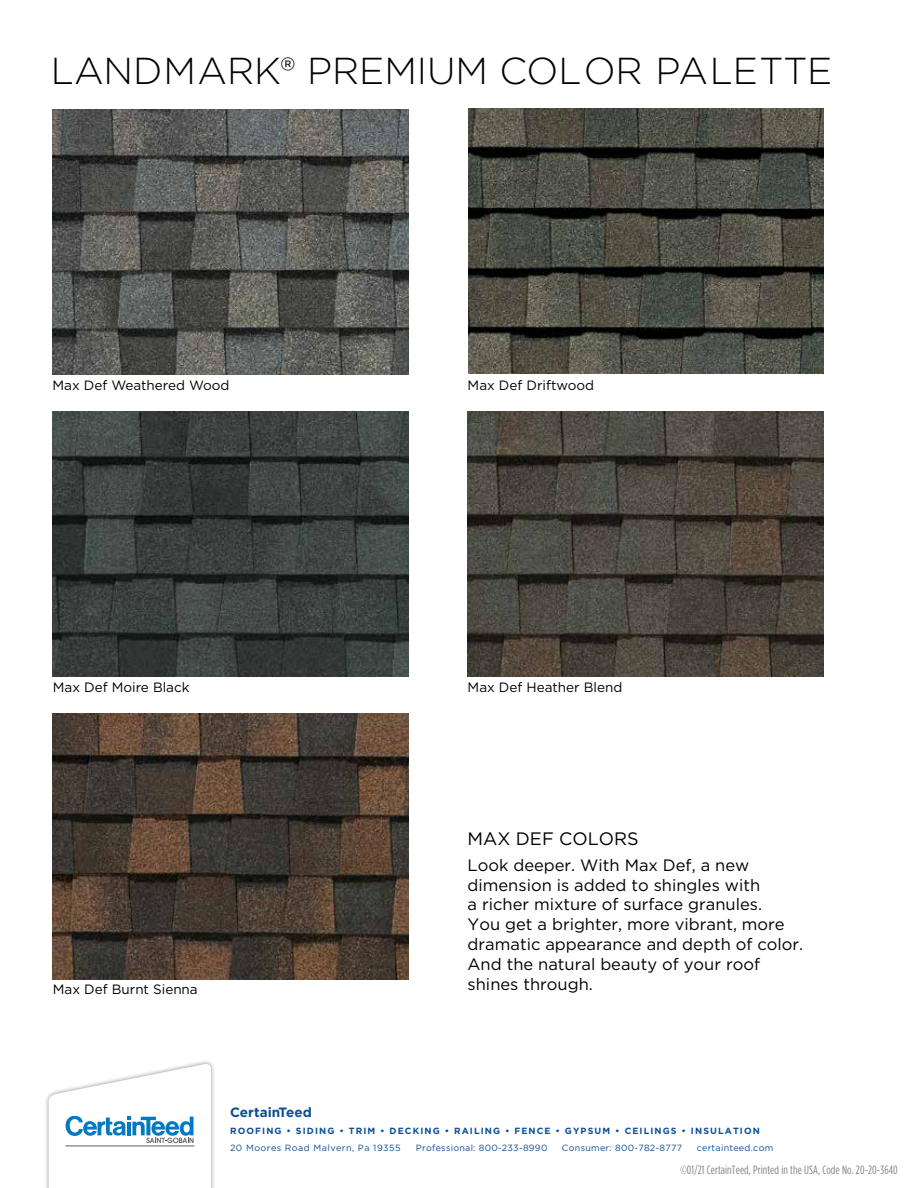
<style>
.page{position:relative;width:918px;height:1188px;background:#fff}
.page>*{position:absolute;margin:0;border:0;box-sizing:border-box;transform-origin:0 0}
.t1{font:300 37.5px "Gotham";color:#000}
.t2{font:18px "Gotham";color:#000}
.t3{font:16.5px/19.8px "Gotham";color:#000}
.t4{font:13.5px "Gotham";color:#000}
.t5{font:700 13.5px "Gotham";letter-spacing:.005em;color:#0e4e96}
.t6{font:12px "Gotham Condensed";letter-spacing:.01em;color:#808285}
.t7{font:700 9px "Gotham";letter-spacing:.125em;color:#0e4e96}
.t8{font:9px "Gotham";letter-spacing:.03em;color:#0e4e96}
.t9{font:9px "Gotham";letter-spacing:.055em;color:#0e4e96}
</style>
<div class="page">
<img style="left:53px;top:411px;width:355px;height:266px">
<img style="left:53px;top:109px;width:355px;height:266px">
<img style="left:53px;top:714px;width:355px;height:265px">
<img style="left:468px;top:108px;width:356px;height:266px">
<img style="left:468px;top:411px;width:355px;height:266px">
<div style="left:44px;top:1059px;width:172px;height:129px;background:#000;opacity:.41"></div>
<svg style="left:49px;top:1063px;width:162px;height:125px"></svg>
<h1 class="t1" style="left:51px;top:47px;width:783px">LANDMARK® PREMIUM COLOR PALETTE</h1>
<p class="t4" style="left:52px;top:376px;width:179px">Max Def Weathered Wood</p>
<p class="t4" style="left:53px;top:679px;width:138px">Max Def Moire Black</p>
<p class="t4" style="left:53px;top:981px;width:146px">Max Def Burnt Sienna</p>
<p class="t4" style="left:468px;top:376px;width:128px">Max Def Driftwood</p>
<p class="t4" style="left:468px;top:679px;width:156px">Max Def Heather Blend</p>
<p class="t2" style="left:468px;top:827px;width:173px">MAX DEF COLORS</p>
<p class="t3" style="left:468px;top:855px;width:337px">Look deeper. With Max Def, a new dimension is added to shingles with<br>a richer mixture of surface granules.<br>You get a brighter, more vibrant, more dramatic appearance and depth of color.<br>And the natural beauty of your roof shines through.</p>
<p class="t5" style="left:230px;top:1103px;width:83px">CertainTeed</p>
<p class="t7" style="left:230px;top:1125px;width:531px">ROOFING • SIDING • TRIM • DECKING • RAILING • FENCE • GYPSUM • CEILINGS • INSULATION</p>
<p class="t9" style="left:230px;top:1142px;width:172px">20 Moores Road Malvern, Pa 19355</p>
<p class="t8" style="left:416px;top:1142px;width:133px">Professional: 800-233-8990</p>
<p class="t8" style="left:562px;top:1142px;width:122px">Consumer: 800-782-8777</p>
<p class="t8" style="left:697px;top:1142px;width:78px">certainteed.com</p>
<p class="t6" style="left:681px;top:1163px;width:219px">©01/21 CertainTeed, Printed in the USA, Code No. 20-20-3640</p>
</div>
